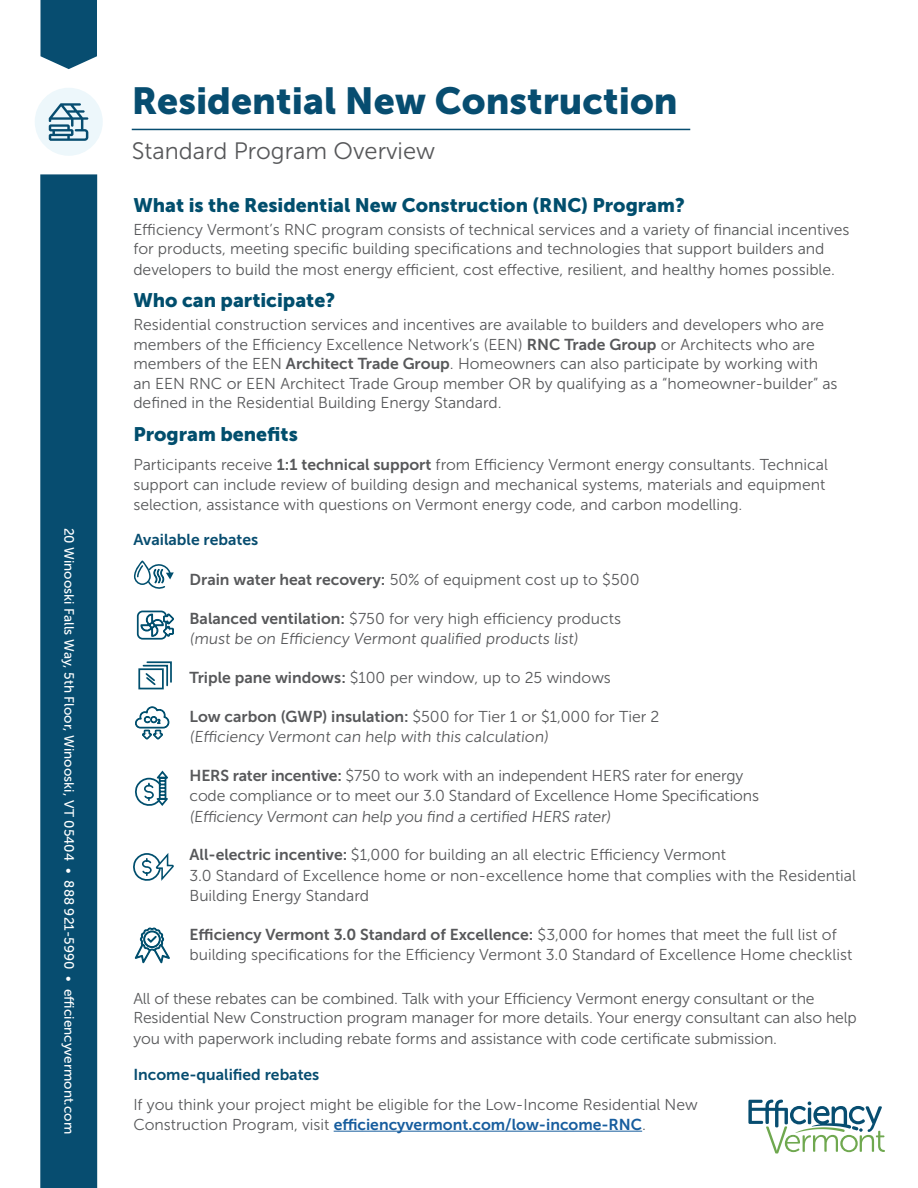
<style>
.page{position:relative;width:918px;height:1188px;background:#fff}
.page>*{position:absolute;margin:0;border:0;box-sizing:border-box;transform-origin:0 0}
.t1{font:37.5px "Museo Sans 900";color:#074d70}
.t2{font:23.7px "Museo Sans 300";color:#57585a}
.Paragraph_Style{font:19.5px "Museo Sans 900";color:#014e6d}
.Paragraph_Style-2{font:15.75px/20.2px "Museo Sans 300";color:#57585a}
.Paragraph_Style-3{font:15.75px "Museo Sans 700";color:#074d70}
.t3{font:13.5px "Museo Sans 500";color:#fff}
.s1{font-family:"Museo Sans 700"}
.s2{font-family:"Museo Sans 700";color:#175d9e}
</style>
<div class="page">
<div style="left:40px;top:174px;width:57px;height:1014px;background:#074d70"></div>
<svg style="left:40px;top:0;width:57px;height:69px;background:#1f5e7e"></svg>
<div style="left:35px;top:88px;width:68px;height:68px;background:#edf7fb;border-radius:50%"></div>
<svg style="left:748px;top:1100px;width:137px;height:54px"></svg>
<svg style="left:38px;top:95px;width:62px;height:57px"></svg>
<hr style="left:132px;top:129px;width:558px;height:1px;background:#074d70">
<hr style="left:334px;top:1131px;width:308px;height:1px;background:#175d9e">
<svg style="left:134px;top:560px;width:40px;height:29px"></svg>
<svg style="left:138px;top:661px;width:34px;height:29px"></svg>
<svg style="left:135px;top:706px;width:35px;height:34px"></svg>
<svg style="left:135px;top:770px;width:33px;height:36px"></svg>
<svg style="left:133px;top:853px;width:41px;height:28px"></svg>
<svg style="left:136px;top:610px;width:38px;height:30px"></svg>
<svg style="left:134px;top:927px;width:36px;height:37px"></svg>
<p class="t3" style="left:77px;top:528px;width:608px;rotate:90deg">20 Winooski Falls Way, 5th Floor, Winooski, VT 05404 • 888 921-5990 • efficiencyvermont.com</p>
<p class="t1" style="left:132px;top:80px;width:548px">Residential New Construction</p>
<p class="t2" style="left:132px;top:138px;width:305px">Standard Program Overview</p>
<p class="Paragraph_Style" style="left:133px;top:194px;width:553px">What is the Residential New Construction (RNC) Program?</p>
<p class="Paragraph_Style-2" style="left:133px;top:220px;width:718px;line-height:19.8px">Efficiency Vermont’s RNC program consists of technical services and a variety of financial incentives for products, meeting specific building specifications and technologies that support builders and developers to build the most energy efficient, cost effective, resilient, and healthy homes possible.</p>
<p class="Paragraph_Style" style="left:133px;top:289px;width:203px">Who can participate?</p>
<p class="Paragraph_Style-2" style="left:133px;top:315px;width:706px;line-height:19.5px">Residential construction services and incentives are available to builders and developers who are members of the Efficiency Excellence Network’s (EEN) <span class="s1">RNC Trade Group</span> or Architects who are members of the EEN <span class="s1">Architect Trade Group</span>. Homeowners can also participate by working with an EEN RNC or EEN Architect Trade Group member OR by qualifying as a “homeowner-builder” as defined in the Residential Building Energy Standard.</p>
<p class="Paragraph_Style" style="left:133px;top:423px;width:166px">Program benefits</p>
<p class="Paragraph_Style-2" style="left:133px;top:455px;width:696px;line-height:19.8px">Participants receive <span class="s1">1:1 technical support</span> from Efficiency Vermont energy consultants. Technical support can include review of building design and mechanical systems, materials and equipment selection, assistance with questions on Vermont energy code, and carbon modelling.</p>
<p class="Paragraph_Style-3" style="left:133px;top:530px;width:126px">Available rebates</p>
<p class="Paragraph_Style-2" style="left:190px;top:570px;width:451px"><span class="s1">Drain water heat recovery:</span> 50% of equipment cost up to $500</p>
<p class="Paragraph_Style-2" style="left:190px;top:608px;width:433px"><span class="s1">Balanced ventilation:</span> $750 for very high efficiency products (must be on Efficiency Vermont qualified products list)</p>
<p class="Paragraph_Style-2" style="left:190px;top:668px;width:423px"><span class="s1">Triple pane windows:</span> $100 per window, up to 25 windows</p>
<p class="Paragraph_Style-2" style="left:190px;top:706px;width:472px"><span class="s1">Low carbon (GWP) insulation:</span> $500 for Tier 1 or $1,000 for Tier 2 (Efficiency Vermont can help with this calculation)</p>
<p class="Paragraph_Style-2" style="left:190px;top:766px;width:571px"><span class="s1">HERS rater incentive:</span> $750 to work with an independent HERS rater for energy code compliance or to meet our 3.0 Standard of Excellence Home Specifications (Efficiency Vermont can help you find a certified HERS rater)</p>
<p class="Paragraph_Style-2" style="left:190px;top:845px;width:668px"><span class="s1">All-electric incentive:</span> $1,000 for building an all electric Efficiency Vermont<br>3.0 Standard of Excellence home or non-excellence home that complies with the Residential<br>Building Energy Standard</p>
<p class="Paragraph_Style-2" style="left:190px;top:924px;width:664px"><span class="s1">Efficiency Vermont 3.0 Standard of Excellence:</span> $3,000 for homes that meet the full list of building specifications for the Efficiency Vermont 3.0 Standard of Excellence Home checklist</p>
<p class="Paragraph_Style-2" style="left:133px;top:989px;width:725px;line-height:19.8px">All of these rebates can be combined. Talk with your Efficiency Vermont energy consultant or the<br>Residential New Construction program manager for more details. Your energy consultant can also help you with paperwork including rebate forms and assistance with code certificate submission.</p>
<p class="Paragraph_Style-3" style="left:133px;top:1066px;width:188px">Income-qualified rebates</p>
<p class="Paragraph_Style-2" style="left:133px;top:1095px;width:566px;line-height:19.5px">If you think your project might be eligible for the Low-Income Residential New<br>Construction Program, visit <span class="s2">efficiencyvermont.com/low-income-RNC</span>.</p>
</div>
